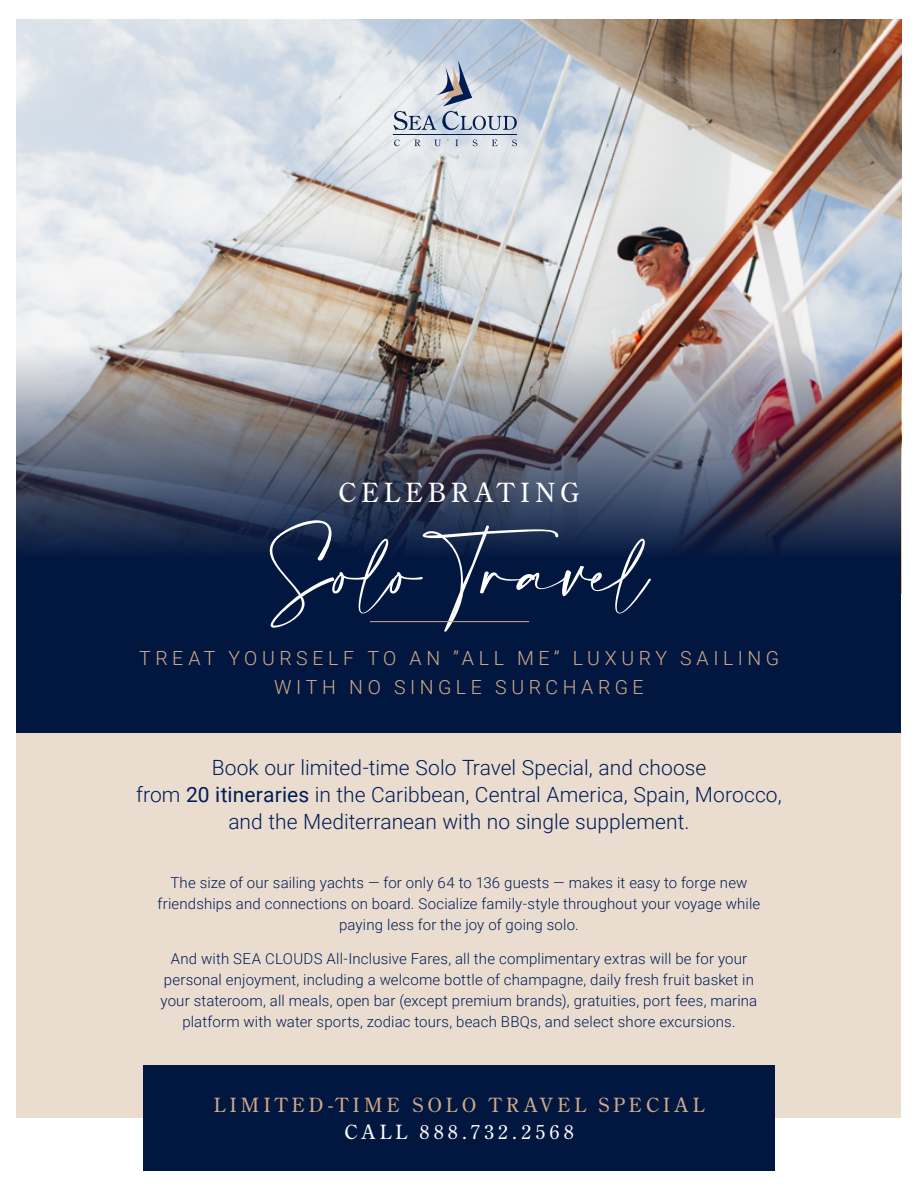
<style>
.page{position:relative;width:918px;height:1188px;background:#fff}
.page>*{position:absolute;margin:0;border:0;box-sizing:border-box;transform-origin:0 0}
.t1{font:54.3px "Amalfi Coast";letter-spacing:.015em;color:#fff}
.t2{font:26.25px "Century Old Style Std";letter-spacing:.205em;color:#fff}
.t3{font:300 21px/27px "Roboto";letter-spacing:.005em;color:#001c54;text-align:center}
.t4{font:300 19.5px/28.5px "Roboto";letter-spacing:.235em;color:#ceaa8a;text-align:center}
.t5{font:19.5px "Century Old Style Std";letter-spacing:.23em;color:#ceaa8a}
.t6{font:19.5px "Century Old Style Std";letter-spacing:.225em;color:#fff}
.t7{font:300 15px/21px "Roboto";letter-spacing:.01em;color:#001c54;text-align:center}
.s1{font-weight:400}
</style>
<div class="page">
<img style="left:17px;top:19px;width:884px;height:326px">
<svg style="left:394px;top:140px;width:6px;height:6px"></svg>
<svg style="left:414px;top:140px;width:7px;height:6px"></svg>
<svg style="left:434px;top:140px;width:7px;height:6px"></svg>
<svg style="left:455px;top:140px;width:3px;height:6px"></svg>
<svg style="left:473px;top:140px;width:4px;height:6px"></svg>
<svg style="left:492px;top:140px;width:6px;height:6px"></svg>
<svg style="left:512px;top:140px;width:5px;height:6px"></svg>
<svg style="left:393px;top:58px;width:124px;height:72px;background:#bec7d3"></svg>
<hr style="left:394px;top:134px;width:123px;height:1px;background:#001c54">
<img style="left:17px;top:345px;width:884px;height:388px">
<div style="left:17px;top:733px;width:884px;height:385px;background:#eaddd0"></div>
<div style="left:143px;top:1065px;width:632px;height:106px;background:#02173f"></div>
<hr style="left:370px;top:621px;width:159px;height:1px;background:#ceaa8a">
<h2 class="t2" style="left:338px;top:476px;width:243px">CELEBRATING</h2>
<h1 class="t1" style="left:269px;top:542px;width:382px">Solo Travel</h1>
<h3 class="t4" style="left:139px;top:643px;width:641px">TREAT YOURSELF TO AN ”ALL ME” LUXURY SAILING<br>WITH NO SINGLE SURCHARGE</h3>
<h3 class="t3" style="left:136px;top:753px;width:647px">Book our limited-time Solo Travel Special, and choose<br>from <span class="s1">20 itineraries</span> in the Caribbean, Central America, Spain, Morocco, and the Mediterranean with no single supplement.</h3>
<p class="t7" style="left:158px;top:872px;width:604px">The size of our sailing yachts — for only 64 to 136 guests — makes it easy to forge new friendships and connections on board. Socialize family-style throughout your voyage while paying less for the joy of going solo.</p>
<p class="t7" style="left:161px;top:948px;width:598px">And with SEA CLOUDS All-Inclusive Fares, all the complimentary extras will be for your personal enjoyment, including a welcome bottle of champagne, daily fresh fruit basket in your stateroom, all meals, open bar (except premium brands), gratuities, port fees, marina platform with water sports, zodiac tours, beach BBQs, and select shore excursions.</p>
<h3 class="t5" style="left:214px;top:1092px;width:492px">LIMITED-TIME SOLO TRAVEL SPECIAL</h3>
<h3 class="t6" style="left:344px;top:1119px;width:231px">CALL 888.732.2568</h3>
</div>
